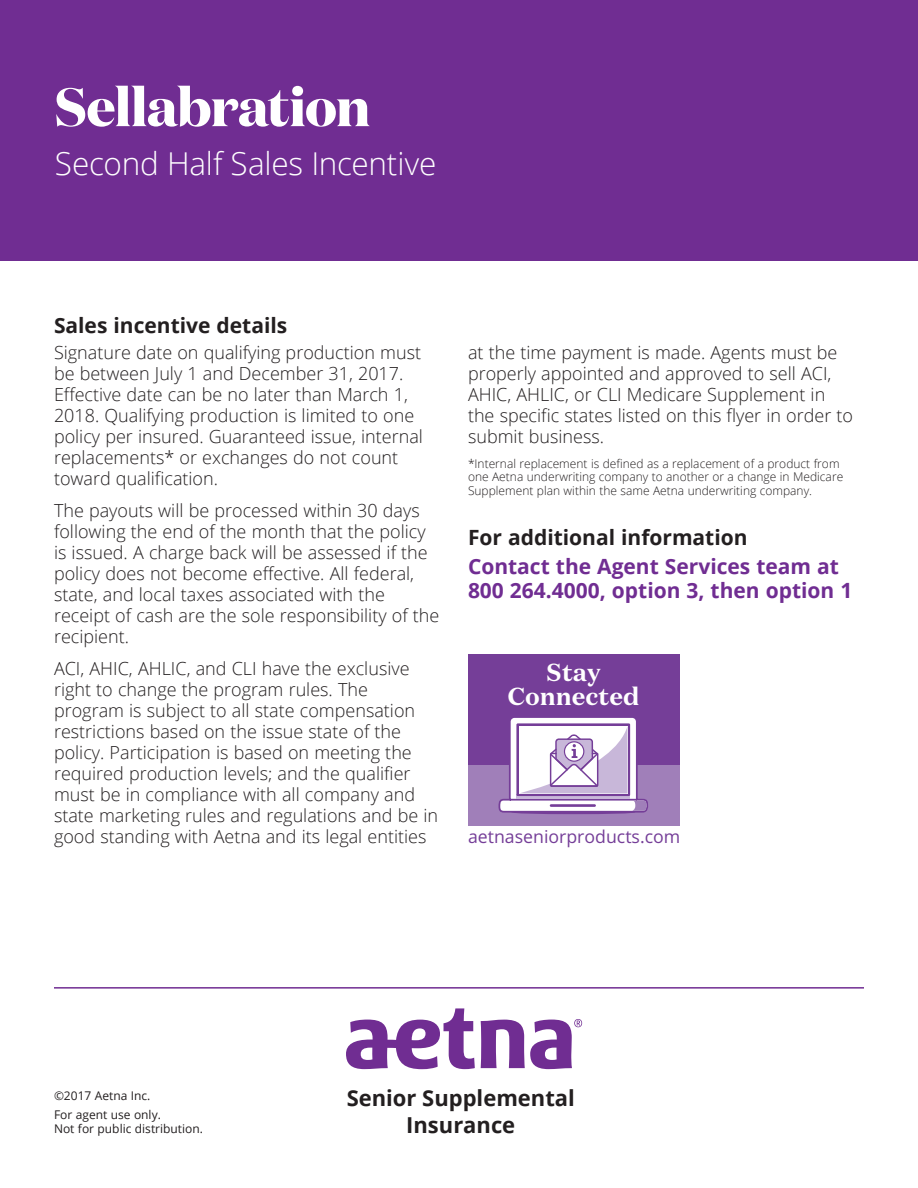
<style>
.page{position:relative;width:918px;height:1188px;background:#fff}
.page>*{position:absolute;margin:0;border:0;box-sizing:border-box;transform-origin:0 0}
.Page_Headline{font:700 54px "Domaine Display";letter-spacing:-.015em;color:#fff}
.Page_Subhead{font:300 31.5px "Open Sans";letter-spacing:-.005em;color:#fff}
.t1{font:700 24.6px/23.4px "Domaine Text";color:#fff;text-align:center}
.t2{font:700 21.9px/27px "Open Sans";color:#231f20;text-align:center}
.t3{font:700 21px/28.5px "Open Sans";color:#702d92}
.t4{font:700 21px "Open Sans";color:#231f20}
.t5{font:300 18px/21px "Open Sans";color:#231f20}
.t6{font:17.7px "Open Sans";color:#753e98}
.t7{font:300 12px/13.5px "Open Sans";color:#231f20}
.Body_Text{font:12px/14.4px "Open Sans";color:#231f20}
.s1{color:#231f20}
</style>
<div class="page">
<div style="left:0;top:0;width:918px;height:260px;background:#702d92"></div>
<hr style="left:54px;top:987px;width:810px;height:2px;background:#702d92">
<svg style="left:346px;top:1008px;width:236px;height:61px"></svg>
<div style="left:468px;top:654px;width:212px;height:172px;background:#753e98"></div>
<div style="left:468px;top:765px;width:212px;height:61px;background:#a07fb9"></div>
<div style="left:511px;top:809px;width:124px;height:5px;background:#753e98;border-radius:50%"></div>
<svg style="left:498px;top:717px;width:150px;height:96px"></svg>
<h2 class="Page_Headline" style="left:55px;top:67px;width:317px">Sellabration</h2>
<h2 class="Page_Subhead" style="left:55px;top:142px;width:383px">Second Half Sales Incentive</h2>
<p class="t4" style="left:54px;top:311px;width:235px">Sales incentive details</p>
<p class="t5" style="left:54px;top:342px;width:370px">Signature date on qualifying production must be between July 1 and December 31, 2017.<br>Effective date can be no later than March 1, 2018. Qualifying production is limited to one policy per insured. Guaranteed issue, internal replacements* or exchanges do not count toward qualification.</p>
<p class="t5" style="left:54px;top:499px;width:387px">The payouts will be processed within 30 days following the end of the month that the policy is issued. A charge back will be assessed if the policy does not become effective. All federal, state, and local taxes associated with the receipt of cash are the sole responsibility of the recipient.</p>
<p class="t5" style="left:54px;top:657px;width:386px">ACI, AHIC, AHLIC, and CLI have the exclusive right to change the program rules. The program is subject to all state compensation restrictions based on the issue state of the policy. Participation is based on meeting the required production levels; and the qualifier must be in compliance with all company and state marketing rules and regulations and be in good standing with Aetna and its legal entities</p>
<p class="t5" style="left:468px;top:342px;width:387px">at the time payment is made. Agents must be properly appointed and approved to sell ACI, AHIC, AHLIC, or CLI Medicare Supplement in the specific states listed on this flyer in order to submit business.</p>
<p class="t7" style="left:468px;top:456px;width:377px">*Internal replacement is defined as a replacement of a product from one Aetna underwriting company to another or a change in Medicare<br>Supplement plan within the same Aetna underwriting company.</p>
<p class="t3" style="left:468px;top:523px;width:373px"><span class="s1">For additional information<br></span>Contact the Agent Services team at</p>
<p class="t3" style="left:468px;top:575px;width:386px">800 264.4000, option 3, then option 1</p>
<p class="t1" style="left:507px;top:659px;width:134px">Stay<br>Connected</p>
<p class="t6" style="left:468px;top:824px;width:214px">aetnaseniorproducts.com</p>
<p class="Body_Text" style="left:54px;top:1088px;width:98px">©2017 Aetna Inc.</p>
<p class="Body_Text" style="left:54px;top:1107px;width:150px">For agent use only.<br>Not for public distribution.</p>
<p class="t2" style="left:347px;top:1084px;width:230px">Senior Supplemental<br>Insurance</p>
</div>
